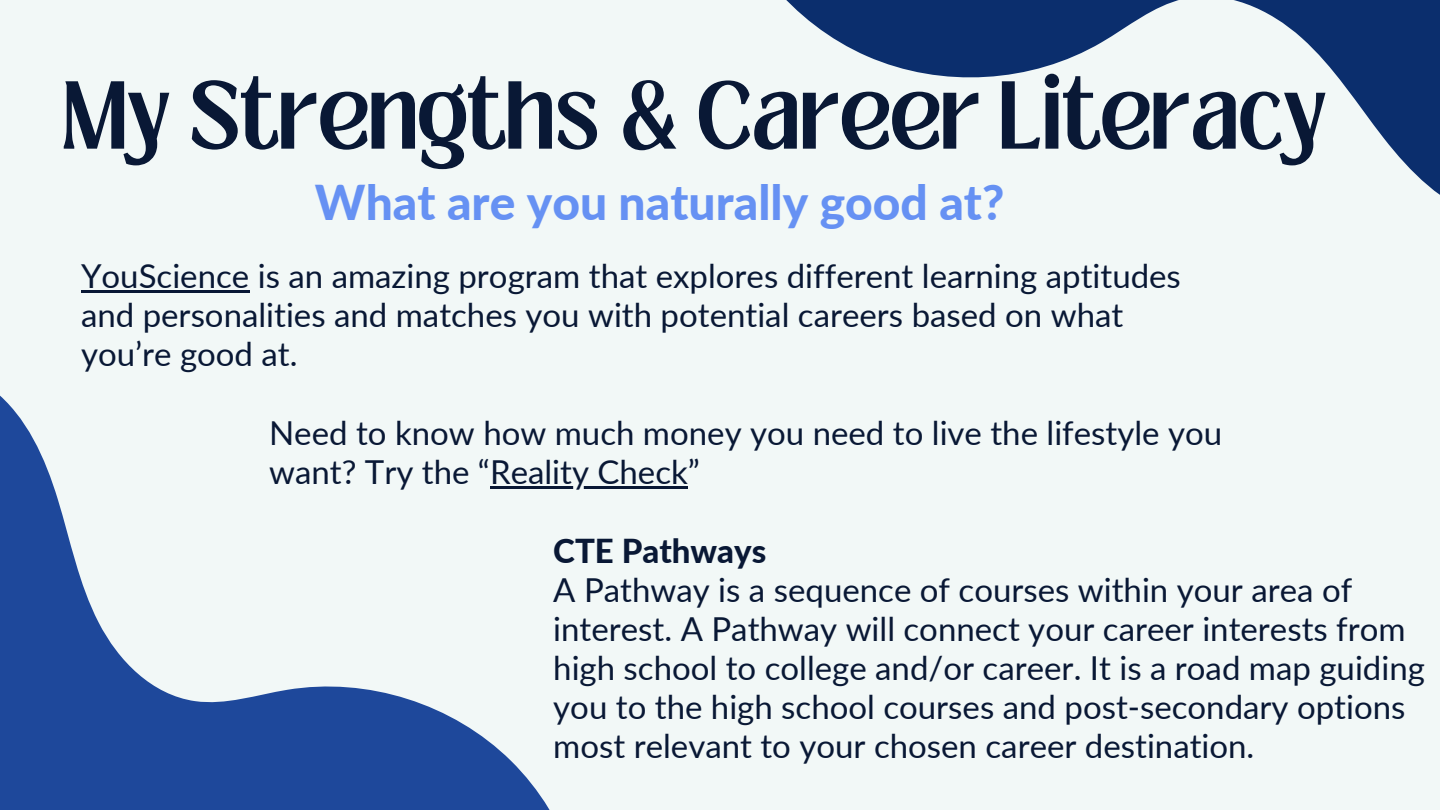
<style>
.page{position:relative;width:1440px;height:810px;background:#f2f8f7}
.page>*{position:absolute;margin:0;border:0;box-sizing:border-box;transform-origin:0 0}
.t1{font:600 73.9px "Loubag";color:#091835}
.t2{font:800 48px "Lato";color:#6691f3}
.t3{font:33px/39px "Lato";color:#091835}
.t4{font:800 33px "Lato";color:#091835}
</style>
<div class="page">
<svg style="left:0;top:290px;width:550px;height:520px"></svg>
<svg style="left:786px;top:0;width:654px;height:195px"></svg>
<hr style="left:81px;top:290px;width:168px;height:3px;background:#091835">
<hr style="left:490px;top:486px;width:198px;height:3px;background:#091835">
<p class="t1" style="left:60px;top:56px;width:1269px">My Strengths &amp; Career Literacy</p>
<p class="t2" style="left:315px;top:173px;width:691px">What are you naturally good at?</p>
<p class="t3" style="left:81px;top:256px;width:1101px">YouScience is an amazing program that explores different learning aptitudes and personalities and matches you with potential careers based on what you’re good at.</p>
<p class="t3" style="left:269px;top:413px;width:955px">Need to know how much money you need to live the lifestyle you want? Try the “Reality Check”</p>
<p class="t4" style="left:553px;top:531px;width:214px">CTE Pathways</p>
<p class="t3" style="left:553px;top:570px;width:873px">A Pathway is a sequence of courses within your area of interest. A Pathway will connect your career interests from high school to college and/or career. It is a road map guiding you to the high school courses and post-secondary options most relevant to your chosen career destination.</p>
</div>
